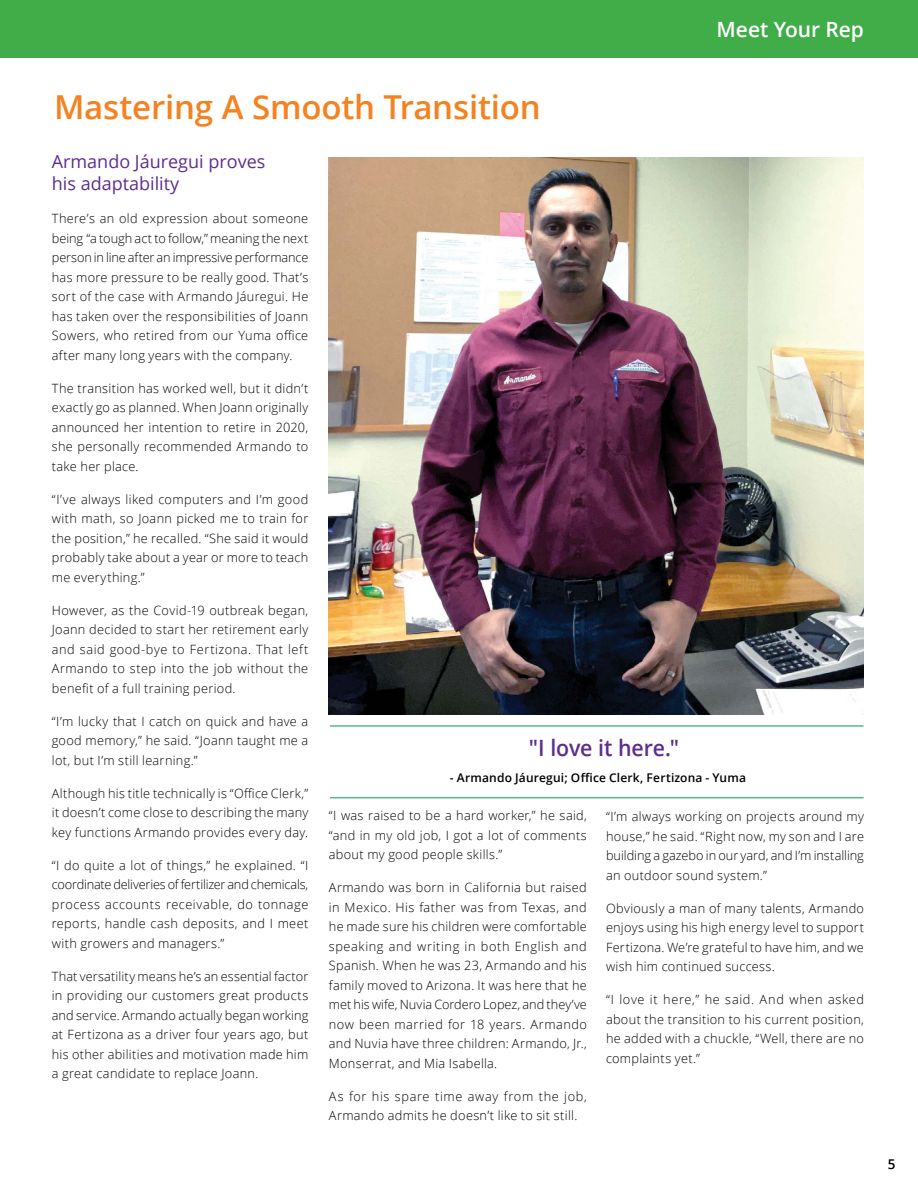
<style>
.page{position:relative;width:918px;height:1188px;background:#fff}
.page>*{position:absolute;margin:0;border:0;box-sizing:border-box;transform-origin:0 0}
.t1{font:600 33px "Open Sans";letter-spacing:-.005em;color:#f58220}
.t2{font:600 22.5px "Open Sans";letter-spacing:-.005em;color:#5c2d91;scale:.95 1}
.t3{font:600 21px "Open Sans";color:#fff}
.t4{font:18px/22.5px "Open Sans";color:#5c2d91}
.t5{font:600 13.5px "Open Sans";color:#000}
.t6{font:300 12.75px/19.5px "Open Sans";letter-spacing:.025em;color:#000;text-align:justify}
.t7{font:600 12px "Open Sans";letter-spacing:.015em;color:#000}
</style>
<div class="page">
<div style="left:0;top:0;width:918px;height:57px;background:#41ad49"></div>
<img style="left:329px;top:157px;width:535px;height:558px">
<hr style="left:330px;top:797px;width:534px;height:1px;background:#009d48">
<hr style="left:330px;top:726px;width:534px;height:1px;background:#009d48">
<h1 class="t1" style="left:54px;top:84px;width:488px">Mastering A Smooth Transition</h1>
<h3 class="t3" style="left:717px;top:15px;width:149px">Meet Your Rep</h3>
<h3 class="t4" style="left:52px;top:150px;width:215px">Armando Jáuregui proves his adaptability</h3>
<p class="t6" style="left:52px;top:209px;width:258px">There’s an old expression about someone being “a tough act to follow,” meaning the next person in line after an impressive performance has more pressure to be really good. That’s sort of the case with Armando Jáuregui. He has taken over the responsibilities of Joann Sowers, who retired from our Yuma office after many long years with the company.</p>
<p class="t6" style="left:52px;top:378px;width:258px">The transition has worked well, but it didn’t exactly go as planned. When Joann originally announced her intention to retire in 2020, she personally recommended Armando to take her place.</p>
<p class="t6" style="left:52px;top:489px;width:258px">“I’ve always liked computers and I’m good with math, so Joann picked me to train for the position,” he recalled. “She said it would probably take about a year or more to teach me everything.”</p>
<p class="t6" style="left:52px;top:600px;width:258px">However, as the Covid-19 outbreak began, Joann decided to start her retirement early and said good-bye to Fertizona. That left Armando to step into the job without the benefit of a full training period.</p>
<p class="t6" style="left:52px;top:711px;width:258px">“I’m lucky that I catch on quick and have a good memory,” he said. “Joann taught me a lot, but I’m still learning.”</p>
<p class="t6" style="left:52px;top:783px;width:258px">Although his title technically is “Office Clerk,” it doesn’t come close to describing the many key functions Armando provides every day.</p>
<p class="t6" style="left:52px;top:855px;width:258px">“I do quite a lot of things,” he explained. “I coordinate deliveries of fertilizer and chemicals, process accounts receivable, do tonnage reports, handle cash deposits, and I meet with growers and managers.”</p>
<p class="t6" style="left:52px;top:966px;width:258px">That versatility means he’s an essential factor in providing our customers great products and service. Armando actually began working at Fertizona as a driver four years ago, but his other abilities and motivation made him a great candidate to replace Joann.</p>
<h2 class="t2" style="left:529px;top:733px;width:160px">"I love it here."</h2>
<p class="t7" style="left:450px;top:769px;width:298px">- Armando Jáuregui; Office Clerk, Fertizona - Yuma</p>
<p class="t6" style="left:329px;top:806px;width:260px">“I was raised to be a hard worker,” he said, “and in my old job, I got a lot of comments about my good people skills.”</p>
<p class="t6" style="left:329px;top:878px;width:260px">Armando was born in California but raised in Mexico. His father was from Texas, and he made sure his children were comfortable speaking and writing in both English and Spanish. When he was 23, Armando and his family moved to Arizona. It was here that he met his wife, Nuvia Cordero Lopez, and they’ve now been married for 18 years. Armando and Nuvia have three children: Armando, Jr., Monserrat, and Mia Isabella.</p>
<p class="t6" style="left:329px;top:1086px;width:259px">As for his spare time away from the job,<br>Armando admits he doesn’t like to sit still.</p>
<p class="t6" style="left:606px;top:806px;width:260px">“I’m always working on projects around my house,” he said. “Right now, my son and I are building a gazebo in our yard, and I’m installing an outdoor sound system.”</p>
<p class="t6" style="left:606px;top:898px;width:260px">Obviously a man of many talents, Armando enjoys using his high energy level to support Fertizona. We’re grateful to have him, and we wish him continued success.</p>
<p class="t6" style="left:606px;top:989px;width:260px">“I love it here,” he said. And when asked about the transition to his current position, he added with a chuckle, “Well, there are no complaints yet.”</p>
<p class="t5" style="left:888px;top:1154px;width:9px">5</p>
</div>
